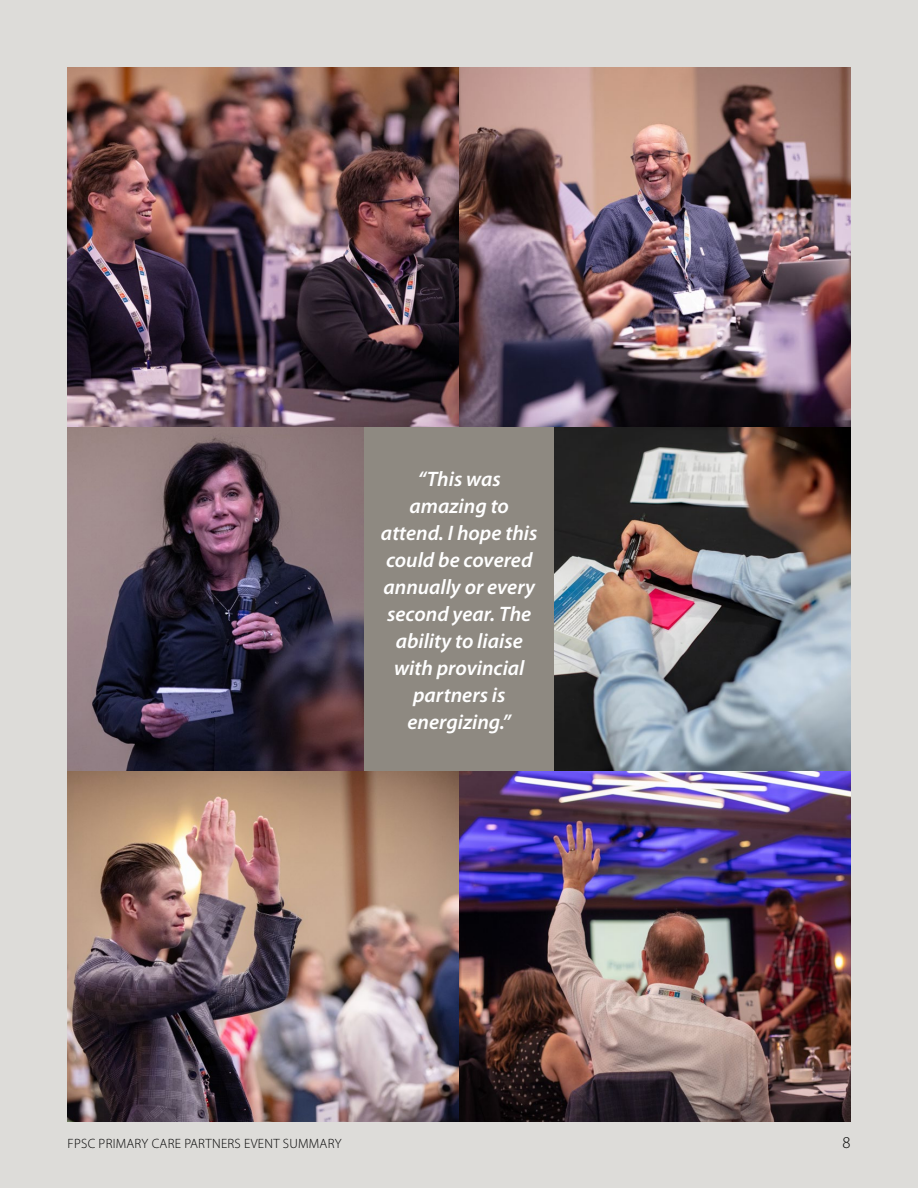
<style>
.page{position:relative;width:918px;height:1188px;background:#dddcd9}
.page>*{position:absolute;margin:0;border:0;box-sizing:border-box;transform-origin:0 0}
.t1{font:italic 600 21px/27px "Myriad Pro";color:#fff;text-align:center}
.t2{font:300 16.5px "Myriad Pro";color:#000}
.t3{font:300 13.5px "Myriad Pro";letter-spacing:.02em;color:#000}
</style>
<div class="page">
<img style="left:68px;top:68px;width:391px;height:360px">
<img style="left:459px;top:68px;width:391px;height:360px">
<img style="left:68px;top:770px;width:391px;height:351px">
<img style="left:459px;top:770px;width:391px;height:351px">
<img style="left:554px;top:428px;width:296px;height:342px">
<svg style="left:68px;top:428px;width:296px;height:342px;background:#584a56"></svg>
<div style="left:364px;top:428px;width:190px;height:343px;background:#8e8981"></div>
<p class="t1" style="left:381px;top:465px;width:158px">“This was amazing to attend. I hope this could be covered annually or every second year. The ability to liaise with provincial partners is energizing.”</p>
<p class="t3" style="left:68px;top:1135px;width:275px">FPSC PRIMARY CARE PARTNERS EVENT SUMMARY</p>
<p class="t2" style="left:842px;top:1132px;width:10px">8</p>
</div>
